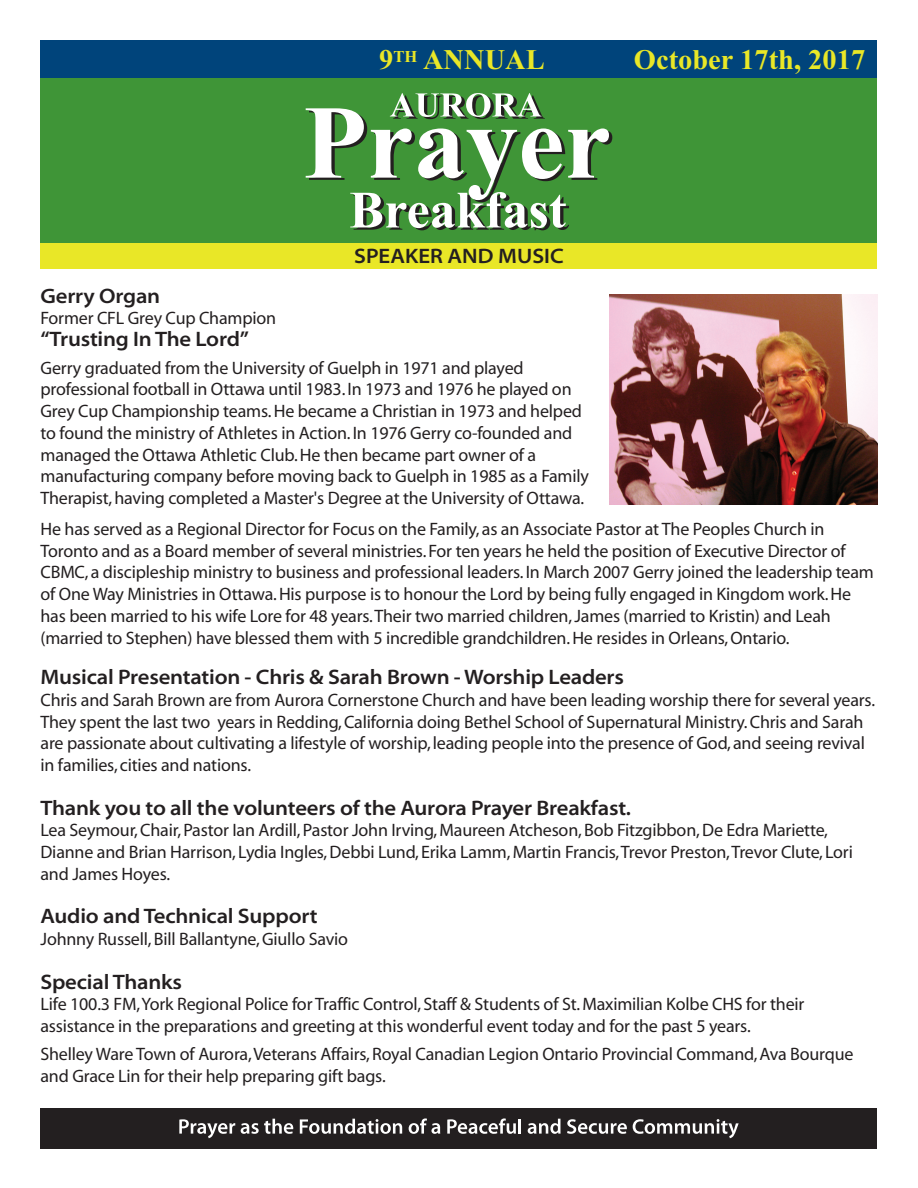
<style>
.page{position:relative;width:918px;height:1188px;background:#fff}
.page>*{position:absolute;margin:0;border:0;box-sizing:border-box;transform-origin:0 0}
.t1{font:700 28.5px "Times New Roman";color:#e9e727}
.t2{font:21px "Myriad MM.215.wt.700.wd";letter-spacing:-.01em;color:#231f20}
.t3{font:18px/21.8px "Myriad MM.400.wt.600.wd";letter-spacing:-.01em;color:#231f20}
</style>
<div class="page">
<div style="left:40px;top:76px;width:838px;height:169px;background:#3f9537"></div>
<div style="left:40px;top:243px;width:838px;height:25px;background:#e9e727"></div>
<div style="left:40px;top:40px;width:838px;height:38px;background:#00447b"></div>
<svg style="left:306px;top:93px;width:306px;height:137px"></svg>
<div style="left:40px;top:1108px;width:838px;height:41px;background:#231f20"></div>
<svg style="left:179px;top:1119px;width:56px;height:19px"></svg>
<svg style="left:241px;top:1119px;width:52px;height:15px"></svg>
<svg style="left:300px;top:1119px;width:102px;height:15px"></svg>
<svg style="left:409px;top:1118px;width:31px;height:16px"></svg>
<svg style="left:447px;top:1118px;width:74px;height:16px"></svg>
<svg style="left:528px;top:1119px;width:33px;height:15px"></svg>
<svg style="left:567px;top:1119px;width:60px;height:15px"></svg>
<svg style="left:633px;top:1119px;width:106px;height:19px"></svg>
<img style="left:609px;top:294px;width:268px;height:210px">
<h1 class="t1" style="left:379px;top:40px;width:167px">9<sup>TH</sup> ANNUAL</h1>
<h1 class="t1" style="left:634px;top:40px;width:233px">October 17th, 2017</h1>
<p class="t2" style="left:354px;top:248px;width:211px">SPEAKER AND MUSIC</p>
<p class="t2" style="left:40px;top:288px;width:121px">Gerry Organ</p>
<p class="t3" style="left:40px;top:309px;width:237px">Former CFL Grey Cup Champion</p>
<p class="t2" style="left:40px;top:331px;width:210px">“Trusting In The Lord”</p>
<p class="t3" style="left:40px;top:358px;width:550px">Gerry graduated from the University of Guelph in 1971 and played professional football in Ottawa until 1983.In 1973 and 1976 he played on Grey Cup Championship teams.He became a Christian in 1973 and helped to found the ministry of Athletes in Action.In 1976 Gerry co-founded and managed the Ottawa Athletic Club.He then became part owner of a manufacturing company before moving back to Guelph in 1985 as a Family Therapist,having completed a Master's Degree at the University of Ottawa.</p>
<p class="t3" style="left:41px;top:520px;width:835px">He has served as a Regional Director for Focus on the Family, as an Associate Pastor at The Peoples Church in Toronto and as a Board member of several ministries.For ten years he held the position of Executive Director of CBMC, a discipleship ministry to business and professional leaders.In March 2007 Gerry joined the leadership team of One Way Ministries in Ottawa.His purpose is to honour the Lord by being fully engaged in Kingdom work.He has been married to his wife Lore for 48 years.Their two married children,James (married to Kristin) and Leah (married to Stephen) have blessed them with 5 incredible grandchildren.He resides in Orleans,Ontario.</p>
<p class="t2" style="left:40px;top:669px;width:585px">Musical Presentation - Chris &amp; Sarah Brown - Worship Leaders</p>
<p class="t3" style="left:40px;top:691px;width:836px">Chris and Sarah Brown are from Aurora Cornerstone Church and have been leading worship there for several years.<br>They spent the last two years in Redding,California doing Bethel School of Supernatural Ministry.Chris and Sarah are passionate about cultivating a lifestyle of worship, leading people into the presence of God, and seeing revival in families, cities and nations.</p>
<p class="t2" style="left:40px;top:800px;width:592px">Thank you to all the volunteers of the Aurora Prayer Breakfast.</p>
<p class="t3" style="left:40px;top:821px;width:814px">Lea Seymour,Chair,Pastor Ian Ardill,Pastor John Irving,Maureen Atcheson,Bob Fitzgibbon,De Edra Mariette,<br>Dianne and Brian Harrison, Lydia Ingles,Debbi Lund, Erika Lamm,Martin Francis,Trevor Preston,Trevor Clute, Lori and James Hoyes.</p>
<p class="t2" style="left:40px;top:908px;width:279px">Audio and Technical Support</p>
<p class="t3" style="left:40px;top:930px;width:309px">Johnny Russell,Bill Ballantyne,Giullo Savio</p>
<p class="t2" style="left:40px;top:974px;width:143px">Special Thanks</p>
<p class="t3" style="left:40px;top:995px;width:766px">Life 100.3 FM,York Regional Police for Traffic Control,Staff &amp; Students of St.Maximilian Kolbe CHS for their assistance in the preparations and greeting at this wonderful event today and for the past 5 years.</p>
<p class="t3" style="left:40px;top:1045px;width:815px">Shelley Ware Town of Aurora,Veterans Affairs,Royal Canadian Legion Ontario Provincial Command,Ava Bourque and Grace Lin for their help preparing gift bags.</p>
</div>
